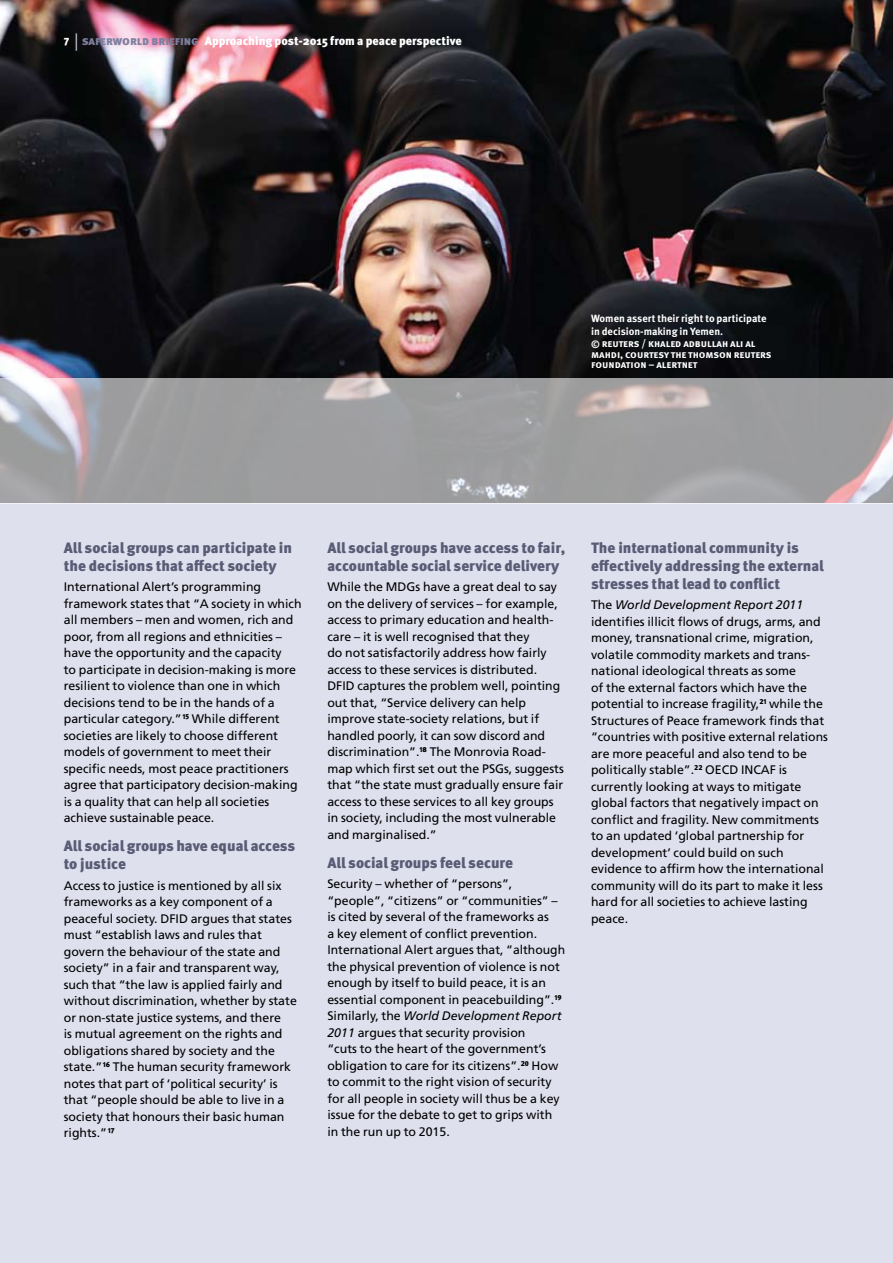
<style>
.page{position:relative;width:893px;height:1263px;background:#fff}
.page>*{position:absolute;margin:0;border:0;box-sizing:border-box;transform-origin:0 0}
.t1{font:900 15px/18px "Meta Pro";letter-spacing:-.005em;color:#5a5c76}
.t2{font:12.3px/16.5px "Frutiger LT Std";color:#000}
.t3{font:900 12px "Meta Pro";color:#fff}
.t4{font:700 10.5px/12.8px "Meta Pro";color:#fff}
.s1{font-size:10.5px}
.s2{font-weight:400;font-size:18px;color:#c7c8e1}
.s3{color:#7d7fa0}
.s4{font-style:italic}
</style>
<div class="page">
<img style="left:0;top:0;width:893px;height:378px">
<div style="left:0;top:504px;width:893px;height:759px;background:#dfe0ee"></div>
<svg style="left:0;top:378px;width:893px;height:126px;background:#a4a2a4"></svg>
<p class="t3" style="left:64px;top:34px;width:400px"><span class="s1">7</span> <span class="s2">|</span> <span class="s3">saferworld briefing</span> Approaching post-2015 from a peace perspective</p>
<p class="t4" style="left:591px;top:312px;width:177px">Women assert their right to participate in decision-making in Yemen.<br>© reuters / khaled adbullah ali al</p>
<p class="t4" style="left:591px;top:349px;width:182px;line-height:10.5px">mahdi, courtesy the thomson reuters foundation – alertnet</p>
<p class="t1" style="left:64px;top:539px;width:230px">All social groups can participate in the decisions that affect society</p>
<p class="t2" style="left:64px;top:579px;width:239px">International Alert’s programming framework states that “A society in which all members – men and women, rich and poor, from all regions and ethnicities – have the opportunity and the capacity<br>to participate in decision-making is more resilient to violence than one in which decisions tend to be in the hands of a particular category.”<sup>15</sup> While different societies are likely to choose different models of government to meet their specific needs, most peace practitioners agree that participatory decision-making is a quality that can help all societies achieve sustainable peace.</p>
<p class="t1" style="left:64px;top:837px;width:233px">All social groups have equal access to justice</p>
<p class="t2" style="left:64px;top:877px;width:235px">Access to justice is mentioned by all six frameworks as a key component of a peaceful society. DFID argues that states must “establish laws and rules that govern the behaviour of the state and society” in a fair and transparent way, such that “the law is applied fairly and without discrimination, whether by state or non-state justice systems, and there<br>is mutual agreement on the rights and obligations shared by society and the state.”<sup>16</sup> The human security framework notes that part of ‘political security’ is that “people should be able to live in a society that honours their basic human rights.”<sup>17</sup></p>
<p class="t1" style="left:327px;top:539px;width:239px">All social groups have access to fair, accountable social service delivery</p>
<p class="t2" style="left:327px;top:579px;width:238px">While the MDGs have a great deal to say on the delivery of services – for example, access to primary education and health&shy;care – it is well recognised that they<br>do not satisfactorily address how fairly access to these services is distributed.<br>DFID captures the problem well, pointing out that, “Service delivery can help improve state-society relations, but if handled poorly, it can sow discord and discrimination”.<sup>18</sup> The Monrovia Road&shy;map which first set out the PSGs, suggests that “the state must gradually ensure fair access to these services to all key groups in society, including the most vulnerable and marginalised.”</p>
<p class="t1" style="left:327px;top:854px;width:187px">All social groups feel secure</p>
<p class="t2" style="left:327px;top:876px;width:239px">Security – whether of “persons”, “people”, “citizens” or “communities” – is cited by several of the frameworks as<br>a key element of conflict prevention.<br>International Alert argues that, “although the physical prevention of violence is not enough by itself to build peace, it is an essential component in peacebuilding”.<sup>19<br></sup>Similarly, the <span class="s4">World Development Report 2011</span> argues that security provision<br>“cuts to the heart of the government’s obligation to care for its citizens”.<sup>20</sup> How to commit to the right vision of security for all people in society will thus be a key issue for the debate to get to grips with in the run up to 2015.</p>
<p class="t1" style="left:591px;top:539px;width:234px">The international community is effectively addressing the external stresses that lead to conflict</p>
<p class="t2" style="left:591px;top:597px;width:238px">The <span class="s4">World Development Report 2011 </span>identifies illicit flows of drugs, arms, and money, transnational crime, migration, volatile commodity markets and trans&shy;national ideological threats as some<br>of the external factors which have the potential to increase fragility,<sup>21</sup> while the Structures of Peace framework finds that “countries with positive external relations are more peaceful and also tend to be politically stable”.<sup>22</sup> OECD INCAF is currently looking at ways to mitigate global factors that negatively impact on conflict and fragility. New commitments to an updated ‘global partnership for development’ could build on such evidence to affirm how the international community will do its part to make it less hard for all societies to achieve lasting peace.</p>
</div>
